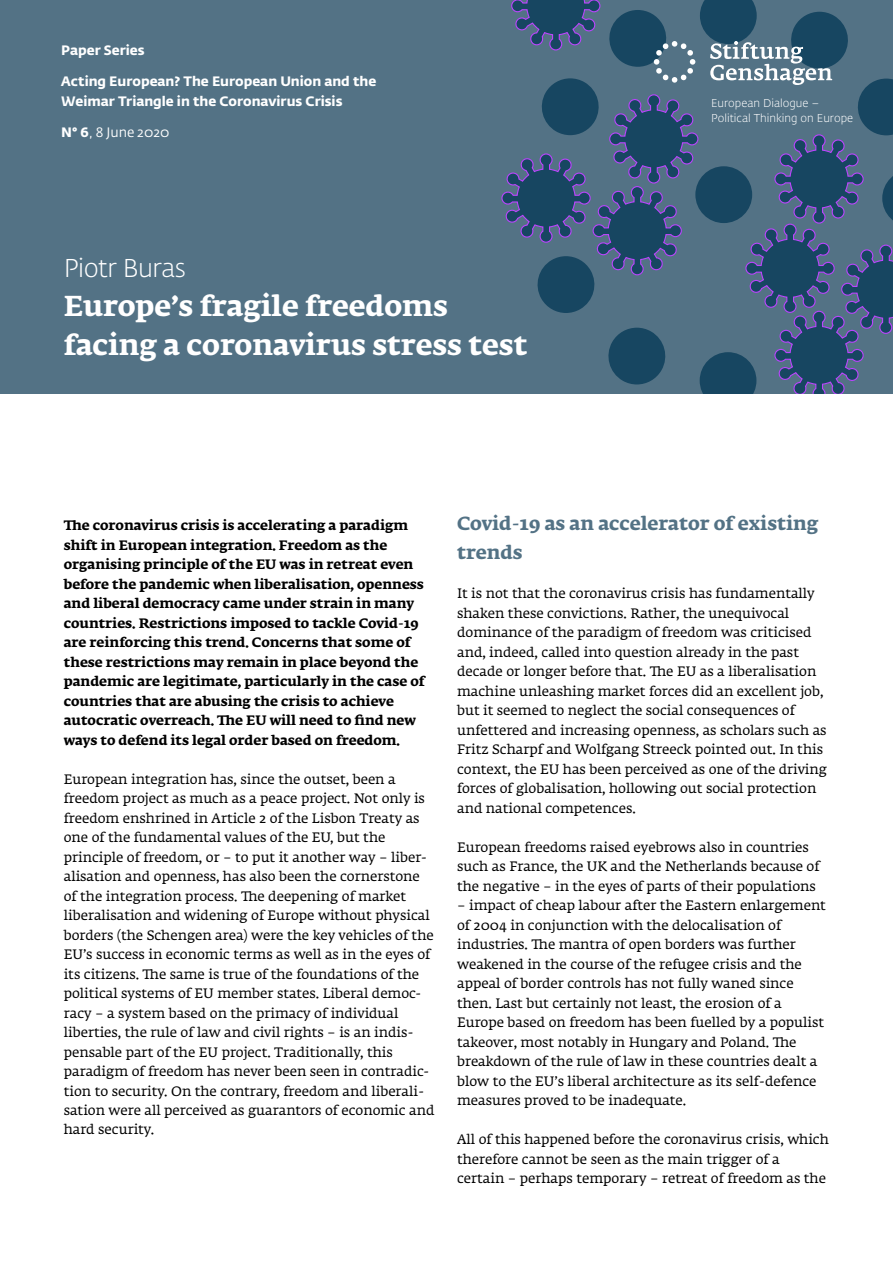
<style>
.page{position:relative;width:893px;height:1263px;background:#fff}
.page>*{position:absolute;margin:0;border:0;box-sizing:border-box;transform-origin:0 0}
.t1{font:700 28.5px/39px "Fedra Serif A Std";color:#fff}
.t2{font:300 25.5px "Fedra Sans Std";letter-spacing:-.02em;color:#fff}
.t3{font:700 18.75px/29.2px "Fedra Serif A Std";color:#537285}
.t4{font:13.5px/19.5px "Fedra Serif A Std";color:#000}
.t5{font:700 13.5px/19.5px "Fedra Serif A Std";color:#000}
.t6{font:700 13.5px/19.5px "Fedra Sans Std";color:#fff}
.t7{font:13.5px "Fedra Sans Std";color:#fff}
.t8{font:300 11.25px/15.6px "Fedra Sans Std";color:#fff}
.s1{font-weight:700}
</style>
<div class="page">
<div style="left:0;top:0;width:893px;height:394px;background:#537285"></div>
<svg style="left:537px;top:0;width:356px;height:394px"></svg>
<svg style="left:654px;top:41px;width:41px;height:42px"></svg>
<svg style="left:710px;top:41px;width:122px;height:44px"></svg>
<svg style="left:501px;top:94px;width:198px;height:182px"></svg>
<svg style="left:745px;top:134px;width:148px;height:260px"></svg>
<svg style="left:511px;top:0;width:90px;height:51px"></svg>
<p class="t6" style="left:61px;top:40px;width:85px">Paper Series</p>
<p class="t6" style="left:61px;top:72px;width:317px">Acting European? The European Union and the<br>Weimar Triangle in the Coronavirus Crisis</p>
<p class="t7" style="left:61px;top:124px;width:110px"><span class="s1">N° 6</span>, 8 June 2020</p>
<h2 class="t2" style="left:64px;top:252px;width:123px">Piotr Buras</h2>
<h1 class="t1" style="left:64px;top:288px;width:465px">Europe’s fragile freedoms facing a coronavirus stress test</h1>
<p class="t8" style="left:711px;top:95px;width:144px">European Dialogue –<br>Political Thinking on Europe</p>
<p class="t5" style="left:64px;top:516px;width:362px">The coronavirus crisis is accelerating a paradigm shift in European integration. Freedom as the organising principle of the EU was in retreat even before the pandemic when liberalisation, openness and liberal democracy came under strain in many countries. Restrictions imposed to tackle Covid-19 are reinforcing this trend. Concerns that some of these restrictions may remain in place beyond the pandemic are legitimate, particularly in the case of countries that are abusing the crisis to achieve autocratic overreach. The EU will need to find new ways to defend its legal order based on freedom.</p>
<p class="t4" style="left:64px;top:770px;width:372px">European integration has, since the outset, been a freedom project as much as a peace project. Not only is freedom enshrined in Article 2 of the Lisbon Treaty as one of the fundamental values of the EU, but the principle of freedom, or – to put it another way – liber&shy;alisation and openness, has also been the cornerstone of the integration process. The deepening of market liberalisation and widening of Europe without physical borders (the Schengen area) were the key vehicles of the EU’s success in economic terms as well as in the eyes of its citizens. The same is true of the foundations of the political systems of EU member states. Liberal democ&shy;racy – a system based on the primacy of individual liberties, the rule of law and civil rights – is an indis&shy;pensable part of the EU project. Traditionally, this paradigm of freedom has never been seen in contradic&shy;tion to security. On the contrary, freedom and liberali&shy;sation were all perceived as guarantors of economic and hard security.</p>
<h3 class="t3" style="left:457px;top:510px;width:363px">Covid-19 as an accelerator of existing trends</h3>
<p class="t4" style="left:457px;top:585px;width:371px">It is not that the coronavirus crisis has fundamentally shaken these convictions. Rather, the unequivocal dominance of the paradigm of freedom was criticised and, indeed, called into question already in the past decade or longer before that. The EU as a liberalisation machine unleashing market forces did an excellent job, but it seemed to neglect the social consequences of unfettered and increasing openness, as scholars such as Fritz Scharpf and Wolfgang Streeck pointed out. In this context, the EU has been perceived as one of the driving forces of globalisation, hollowing out social protection and national competences.</p>
<p class="t4" style="left:457px;top:838px;width:364px">European freedoms raised eyebrows also in countries such as France, the UK and the Netherlands because of the negative – in the eyes of parts of their populations</p>
<p class="t4" style="left:457px;top:897px;width:370px">– impact of cheap labour after the Eastern enlargement of 2004 in conjunction with the delocalisation of industries. The mantra of open borders was further weakened in the course of the refugee crisis and the appeal of border controls has not fully waned since then. Last but certainly not least, the erosion of a Europe based on freedom has been fuelled by a populist takeover, most notably in Hungary and Poland. The breakdown of the rule of law in these countries dealt a blow to the EU’s liberal architecture as its self-defence measures proved to be inadequate.</p>
<p class="t4" style="left:457px;top:1131px;width:373px">All of this happened before the coronavirus crisis, which therefore cannot be seen as the main trigger of a certain – perhaps temporary – retreat of freedom as the</p>
</div>
